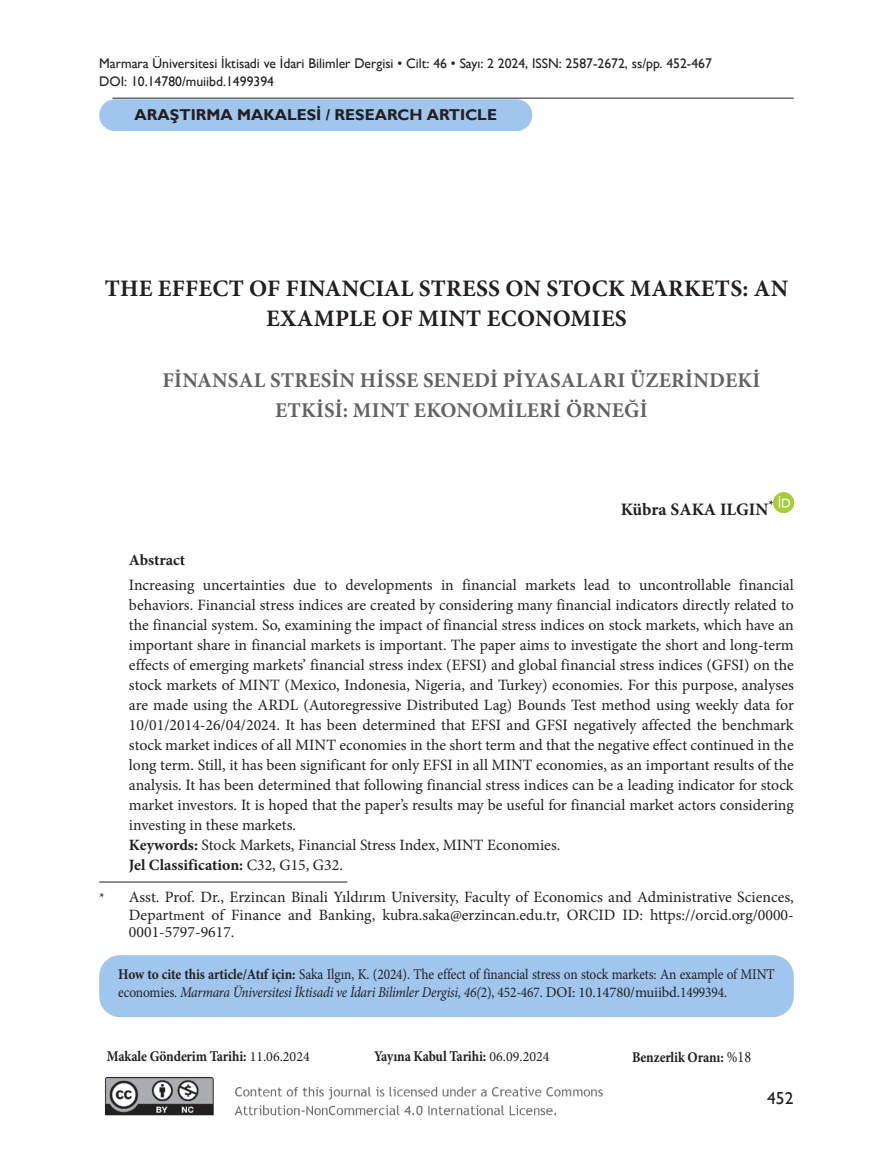
<style>
.page{position:relative;width:893px;height:1166px;background:#fff}
.page>*{position:absolute;margin:0;border:0;box-sizing:border-box;transform-origin:0 0}
.t1{font:700 23.62px/30.4px "Minion Pro";letter-spacing:.01em;color:#231f20;text-align:center}
.h1_1{font:700 21px/30.4px "Minion Pro";letter-spacing:.01em;color:#636366;text-align:center}
.author{font:700 17.5px "Minion Pro";color:#231f20}
.t2{font:17.5px "Gill Sans TR";color:#231f20}
.AbstractTxtTR{font:15.75px/19.9px "Minion Pro";color:#231f20;text-align:justify}
.footnotes{font:15.75px/17.5px "Minion Pro";color:#231f20;text-align:justify}
.t3{font:700 15.75px "Gill Sans TR";color:#231f20}
.AbstractTxtTR-2{font:700 15.75px "Minion Pro";color:#231f20}
.AbstractH{font:700 15.75px "Minion Pro";color:#231f20}
.t4{font:14.88px/17.5px "Minion Pro";letter-spacing:-.01em;color:#231f20;scale:.9 1}
.t5{font:700 14.88px "Minion Pro";letter-spacing:-.01em;color:#231f20;scale:.9 1}
.t6{font:14px/17.5px "Gill Sans TR";color:#231f20}
.s1{font-weight:700}
.s2{font-weight:400}
.s3{font-size:14px}
.s4{font-style:italic}
.s5{font-weight:400;font-size:14px}
.s6{font-weight:400;font-size:15.75px}
</style>
<div class="page">
<hr style="left:112px;top:98px;width:682px;height:1px;background:#231f20">
<img style="left:104px;top:1076px;width:499px;height:40px">
<div style="left:99px;top:955px;width:695px;height:62px;background:#a0c6ee;border-radius:21px"></div>
<div style="left:99px;top:99px;width:433px;height:32px;background:#a0c6ee;border-radius:16px"></div>
<img style="left:774px;top:493px;width:20px;height:20px">
<hr style="left:99px;top:881px;width:248px;height:1px;background:#231f20">
<p class="t6" style="left:99px;top:55px;width:614px">Marmara Üniversitesi İktisadi ve İdari Bilimler Dergisi • Cilt: 46 • Sayı: 2 2024, ISSN: 2587-2672, ss/pp. 452-467<br>DOI: 10.14780/muiibd.1499394</p>
<p class="t3" style="left:135px;top:105px;width:364px">ARAŞTIRMA MAKALESİ / RESEARCH ARTICLE</p>
<p class="t1" style="left:105px;top:273px;width:685px">THE EFFECT OF FINANCIAL STRESS ON STOCK MARKETS: AN<br>EXAMPLE OF MINT ECONOMIES</p>
<p class="h1_1" style="left:162px;top:364px;width:599px">FİNANSAL STRESİN HİSSE SENEDİ PİYASALARI ÜZERİNDEKİ<br>ETKİSİ: MINT EKONOMİLERİ ÖRNEĞİ</p>
<p class="author" style="left:621px;top:497px;width:154px">Kübra SAKA ILGIN<sup>*</sup></p>
<p class="AbstractH" style="left:129px;top:549px;width:58px">Abstract</p>
<p class="AbstractTxtTR" style="left:129px;top:575px;width:666px">Increasing uncertainties due to developments in financial markets lead to uncontrollable financial behaviors. Financial stress indices are created by considering many financial indicators directly related to the financial system. So, examining the impact of financial stress indices on stock markets, which have an important share in financial markets is important. The paper aims to investigate the short and long-term effects of emerging markets’ financial stress index (EFSI) and global financial stress indices (GFSI) on the stock markets of MINT (Mexico, Indonesia, Nigeria, and Turkey) economies. For this purpose, analyses are made using the ARDL (Autoregressive Distributed Lag) Bounds Test method using weekly data for 10/01/2014-26/04/2024. It has been determined that EFSI and GFSI negatively affected the benchmark stock market indices of all MINT economies in the short term and that the negative effect continued in the long term. Still, it has been significant for only EFSI in all MINT economies, as an important results of the analysis. It has been determined that following financial stress indices can be a leading indicator for stock market investors. It is hoped that the paper’s results may be useful for financial market actors considering investing in these markets.</p>
<p class="AbstractTxtTR" style="left:129px;top:835px;width:433px"><span class="s1">Keywords:</span> Stock Markets, Financial Stress Index, MINT Economies.</p>
<p class="AbstractTxtTR-2" style="left:129px;top:853px;width:215px">Jel Classification: <span class="s2">C32, G15, G32.</span></p>
<p class="footnotes" style="left:129px;top:888px;width:666px;text-indent:-30px"><span class="s3">*</span> Asst. Prof. Dr., Erzincan Binali Yıldırım University, Faculty of Economics and Administrative Sciences, Depart<span class="s3">m</span>ent of Finance and Banking, kubra.saka@erzincan.edu.tr, ORCID ID: https://orcid.org/0000- 0001-5797-9617.</p>
<p class="t4" style="left:118px;top:966px;width:731px"><span class="s1">How to cite this article/Atıf için:</span> Saka Ilgın, K. (2024). The effect of financial stress on stock markets: An example of MINT economies. <span class="s4">Marmara Üniversitesi İktisadi ve İdari Bilimler Dergisi, 46(</span>2), 452-467. DOI: 10.14780/muiibd.1499394.</p>
<p class="t5" style="left:107px;top:1045px;width:227px">Makale Gönderim Tarihi: <span class="s5">11.06.2024</span></p>
<p class="t5" style="left:374px;top:1045px;width:196px">Yayına Kabul Tarihi: <span class="s5">06.09.2024</span></p>
<p class="t5" style="left:632px;top:1046px;width:134px">Benzerlik Oranı: <span class="s6">%18</span></p>
<p class="t2" style="left:767px;top:1087px;width:28px">452</p>
</div>
